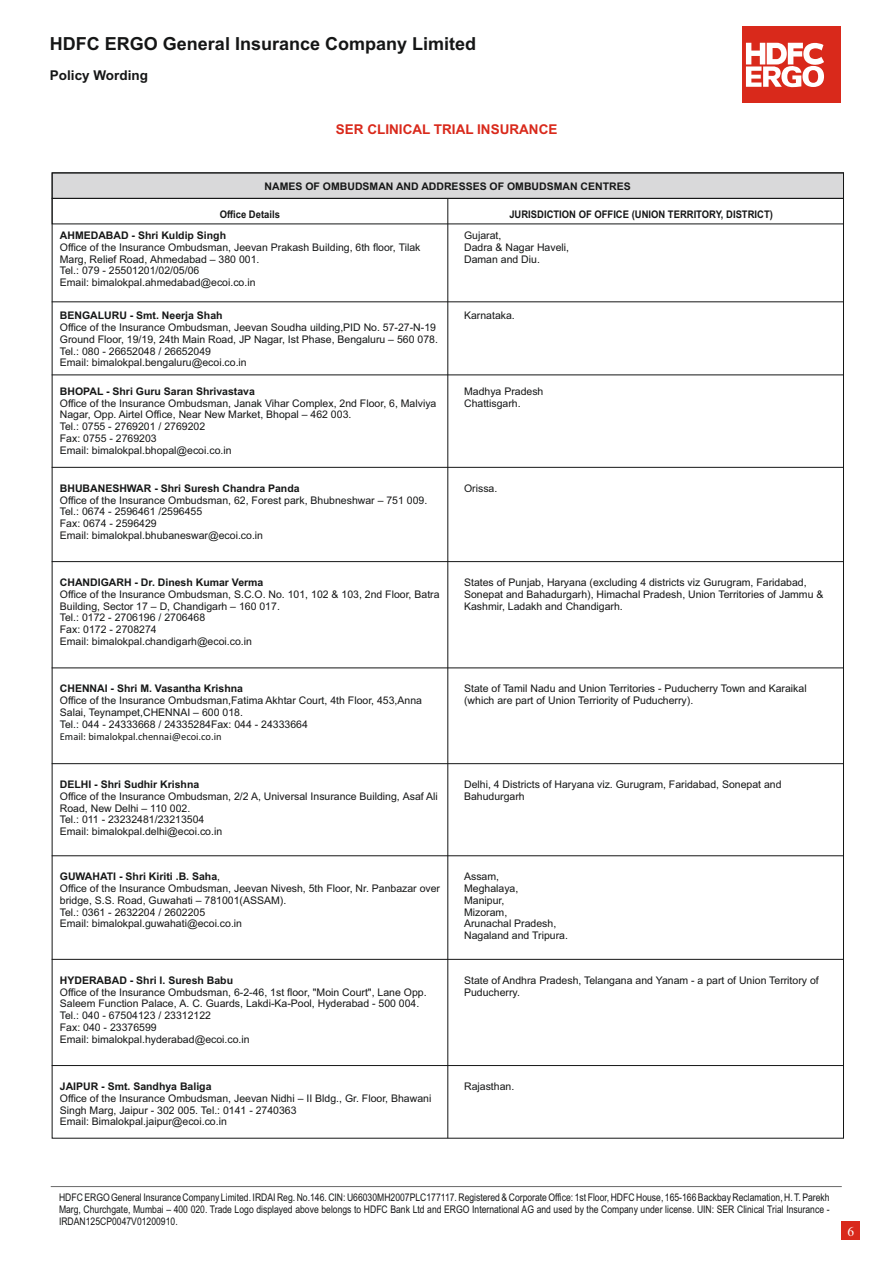
<style>
.page{position:relative;width:893px;height:1263px;background:#fff}
.page>*{position:absolute;margin:0;border:0;box-sizing:border-box;transform-origin:0 0}
.t1{font:700 18px "Arial";color:#151616}
.t2{font:700 13.5px "Arial";color:#d9291b}
.t3{font:700 13.5px "Arial";color:#151616}
.t4{font:13.5px "Times New Roman";color:#fff}
.t5{font:10.5px/11.7px "Arial";color:#151616}
.t6{font:10.5px/11.9px "Arial Narrow";color:#151616;text-align:justify}
.t7{font:700 10.5px "Arial";color:#151616}
.t8{font:700 10.5px "Arial";color:#151616;scale:.9 1}
.t9{font:10.5px "Calibri";color:#151616}
.s1{font-weight:700}
</style>
<div class="page">
<hr style="left:51px;top:1186px;width:791px;height:1px;background:#686868">
<div style="left:841px;top:1221px;width:19px;height:19px;background:#d9291b"></div>
<div style="left:52px;top:172px;width:792px;height:27px;background:#d9d9da"></div>
<div style="left:52px;top:198px;width:792px;height:26px;border:1px solid #151616"></div>
<svg style="left:51px;top:1065px;width:791px;height:1px"></svg>
<svg style="left:51px;top:958px;width:791px;height:2px;background:#898989"></svg>
<svg style="left:51px;top:855px;width:791px;height:1px"></svg>
<svg style="left:51px;top:763px;width:791px;height:1px"></svg>
<svg style="left:51px;top:667px;width:791px;height:2px;background:#888989"></svg>
<svg style="left:51px;top:561px;width:791px;height:1px"></svg>
<svg style="left:51px;top:467px;width:791px;height:1px"></svg>
<hr style="left:447px;top:199px;width:1px;height:939px;background:#151616">
<svg style="left:51px;top:374px;width:793px;height:2px;background:#888989"></svg>
<svg style="left:51px;top:301px;width:793px;height:2px;background:#898989"></svg>
<div style="left:742px;top:26px;width:99px;height:77px;background:#d9291b"></div>
<svg style="left:746px;top:43px;width:78px;height:44px"></svg>
<h1 class="t1" style="left:50px;top:37px;width:428px">HDFC ERGO General Insurance Company Limited</h1>
<p class="t3" style="left:50px;top:70px;width:100px">Policy Wording</p>
<p class="t2" style="left:336px;top:124px;width:223px">SER CLINICAL TRIAL INSURANCE</p>
<p class="t7" style="left:265px;top:182px;width:368px">NAMES OF OMBUDSMAN AND ADDRESSES OF OMBUDSMAN CENTRES</p>
<p class="t8" style="left:220px;top:210px;width:68px">Office Details</p>
<p class="t8" style="left:509px;top:210px;width:294px">JURISDICTION OF OFFICE (UNION TERRITORY, DISTRICT)</p>
<p class="t7" style="left:60px;top:232px;width:168px">AHMEDABAD - Shri Kuldip Singh</p>
<p class="t5" style="left:60px;top:242px;width:362px">Office of the Insurance Ombudsman, Jeevan Prakash Building, 6th floor, Tilak Marg, Relief Road, Ahmedabad – 380 001.<br>Tel.: 079 - 25501201/02/05/06<br>Email: bimalokpal.ahmedabad@ecoi.co.in</p>
<p class="t5" style="left:464px;top:231px;width:107px">Gujarat,<br>Dadra &amp; Nagar Haveli,<br>Daman and Diu.</p>
<p class="t7" style="left:60px;top:312px;width:164px">BENGALURU - Smt. Neerja Shah</p>
<p class="t5" style="left:60px;top:323px;width:380px">Office of the Insurance Ombudsman, Jeevan Soudha uilding,PID No. 57-27-N-19<br>Ground Floor, 19/19, 24th Main Road, JP Nagar, Ist Phase, Bengaluru – 560 078.<br>Tel.: 080 - 26652048 / 26652049<br>Email: bimalokpal.bengaluru@ecoi.co.in</p>
<p class="t5" style="left:464px;top:311px;width:52px">Karnataka.</p>
<p class="t7" style="left:60px;top:387px;width:197px">BHOPAL - Shri Guru Saran Shrivastava</p>
<p class="t5" style="left:60px;top:398px;width:378px">Office of the Insurance Ombudsman, Janak Vihar Complex, 2nd Floor, 6, Malviya Nagar, Opp. Airtel Office, Near New Market, Bhopal – 462 003.<br>Tel.: 0755 - 2769201 / 2769202<br>Fax: 0755 - 2769203<br>Email: bimalokpal.bhopal@ecoi.co.in</p>
<p class="t7" style="left:60px;top:484px;width:241px">BHUBANESHWAR - Shri Suresh Chandra Panda</p>
<p class="t5" style="left:60px;top:495px;width:369px">Office of the Insurance Ombudsman, 62, Forest park, Bhubneshwar – 751 009.<br>Tel.: 0674 - 2596461 /2596455<br>Fax: 0674 - 2596429<br>Email: bimalokpal.bhubaneswar@ecoi.co.in</p>
<p class="t5" style="left:464px;top:386px;width:81px">Madhya Pradesh<br>Chattisgarh.</p>
<p class="t5" style="left:464px;top:483px;width:35px">Orissa.</p>
<p class="t7" style="left:60px;top:578px;width:205px">CHANDIGARH - Dr. Dinesh Kumar Verma</p>
<p class="t5" style="left:60px;top:589px;width:381px">Office of the Insurance Ombudsman, S.C.O. No. 101, 102 &amp; 103, 2nd Floor, Batra Building, Sector 17 – D, Chandigarh – 160 017.<br>Tel.: 0172 - 2706196 / 2706468<br>Fax: 0172 - 2708274<br>Email: bimalokpal.chandigarh@ecoi.co.in</p>
<p class="t5" style="left:464px;top:578px;width:361px">States of Punjab, Haryana (excluding 4 districts viz Gurugram, Faridabad,<br>Sonepat and Bahadurgarh), Himachal Pradesh, Union Territories of Jammu &amp;<br>Kashmir, Ladakh and Chandigarh.</p>
<p class="t7" style="left:60px;top:685px;width:185px">CHENNAI - Shri M. Vasantha Krishna</p>
<p class="t5" style="left:60px;top:696px;width:364px">Office of the Insurance Ombudsman,Fatima Akhtar Court, 4th Floor, 453,Anna<br>Salai, Teynampet,CHENNAI – 600 018.<br>Tel.: 044 - 24333668 / 24335284Fax: 044 - 24333664</p>
<p class="t9" style="left:60px;top:732px;width:163px">Email: bimalokpal.chennai@ecoi.co.in</p>
<p class="t5" style="left:464px;top:684px;width:344px">State of Tamil Nadu and Union Territories - Puducherry Town and Karaikal (which are part of Union Terriority of Puducherry).</p>
<p class="t7" style="left:60px;top:780px;width:141px">DELHI - Shri Sudhir Krishna</p>
<p class="t5" style="left:60px;top:791px;width:379px">Office of the Insurance Ombudsman, 2/2 A, Universal Insurance Building, Asaf Ali Road, New Delhi – 110 002.<br>Tel.: 011 - 23232481/23213504<br>Email: bimalokpal.delhi@ecoi.co.in</p>
<p class="t5" style="left:464px;top:780px;width:319px">Delhi, 4 Districts of Haryana viz. Gurugram, Faridabad, Sonepat and<br>Bahudurgarh</p>
<p class="t5" style="left:60px;top:872px;width:382px"><span class="s1">GUWAHATI - Shri Kiriti .B. Saha</span>,<br>Office of the Insurance Ombudsman, Jeevan Nivesh, 5th Floor, Nr. Panbazar over bridge, S.S. Road, Guwahati – 781001(ASSAM).<br>Tel.: 0361 - 2632204 / 2602205<br>Email: bimalokpal.guwahati@ecoi.co.in</p>
<p class="t5" style="left:464px;top:872px;width:105px">Assam,<br>Meghalaya,<br>Manipur,<br>Mizoram,<br>Arunachal Pradesh,<br>Nagaland and Tripura.</p>
<p class="t7" style="left:60px;top:976px;width:175px">HYDERABAD - Shri I. Suresh Babu</p>
<p class="t5" style="left:60px;top:987px;width:368px">Office of the Insurance Ombudsman, 6-2-46, 1st floor, "Moin Court", Lane Opp.<br>Saleem Function Palace, A. C. Guards, Lakdi-Ka-Pool, Hyderabad - 500 004.<br>Tel.: 040 - 67504123 / 23312122<br>Fax: 040 - 23376599<br>Email: bimalokpal.hyderabad@ecoi.co.in</p>
<p class="t5" style="left:464px;top:975px;width:356px">State of Andhra Pradesh, Telangana and Yanam - a part of Union Territory of<br>Puducherry.</p>
<p class="t7" style="left:60px;top:1082px;width:153px">JAIPUR - Smt. Sandhya Baliga</p>
<p class="t5" style="left:60px;top:1093px;width:373px">Office of the Insurance Ombudsman, Jeevan Nidhi – II Bldg., Gr. Floor, Bhawani<br>Singh Marg, Jaipur - 302 005. Tel.: 0141 - 2740363<br>Email: Bimalokpal.jaipur@ecoi.co.in</p>
<p class="t5" style="left:464px;top:1081px;width:52px">Rajasthan.</p>
<p class="t6" style="left:59px;top:1192px;width:772px">HDFC ERGO General Insurance Company Limited. IRDAI Reg. No.146. CIN: U66030MH2007PLC177117. Registered &amp; Corporate Office: 1st Floor, HDFC House, 165-166 Backbay Reclamation, H. T. Parekh Marg, Churchgate, Mumbai – 400 020. Trade Logo displayed above belongs to HDFC Bank Ltd and ERGO International AG and used by the Company under license. UIN: SER Clinical Trial Insurance - IRDAN125CP0047V01200910.</p>
<p class="t4" style="left:848px;top:1226px;width:8px">6</p>
</div>
